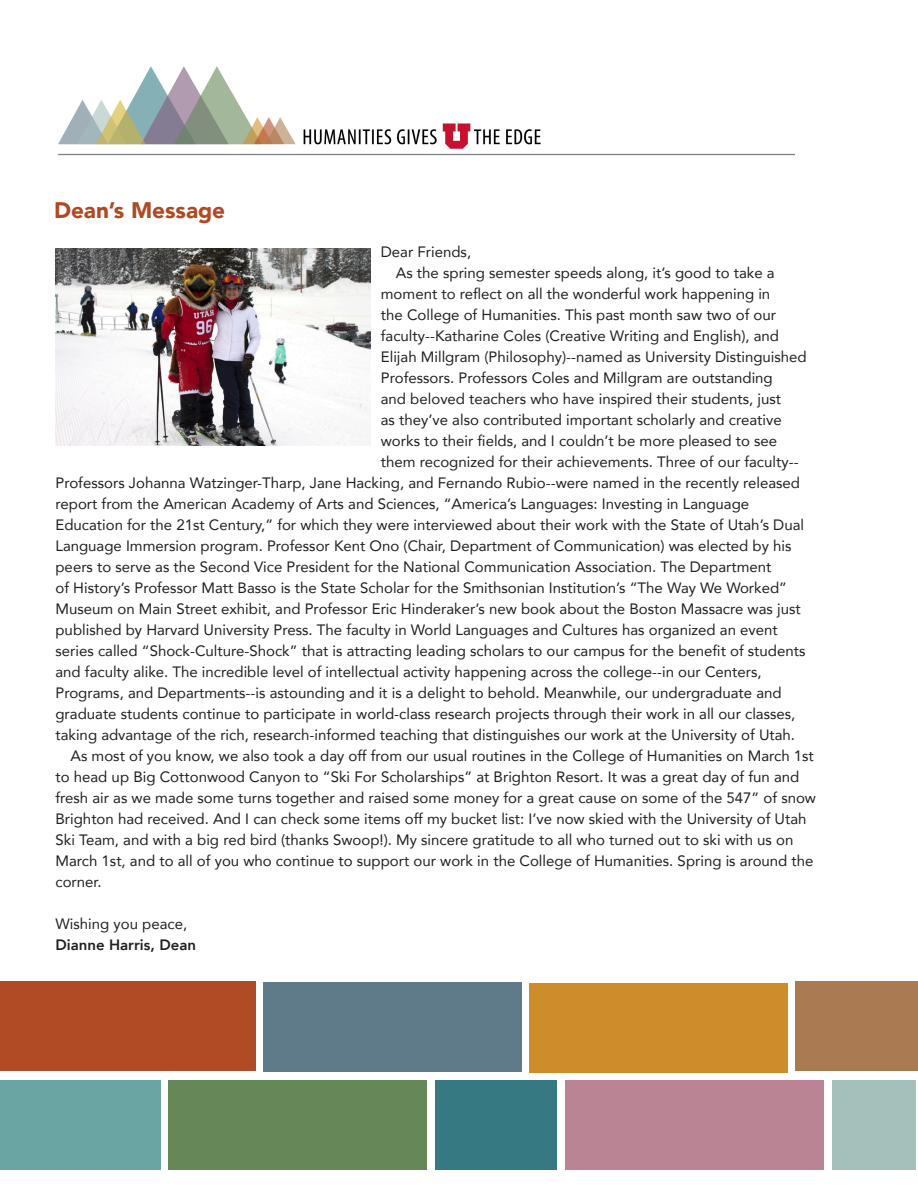
<style>
.page{position:relative;width:918px;height:1188px;background:#fff}
.page>*{position:absolute;margin:0;border:0;box-sizing:border-box;transform-origin:0 0}
.t1{font:900 22.5px "Avenir";color:#af4a25}
.t2{font:15px/21px "Avenir";color:#231f20}
.t3{font:800 15px "Avenir";color:#231f20}
</style>
<div class="page">
<img style="left:57px;top:66px;width:737px;height:90px">
<div style="left:0;top:1080px;width:160px;height:90px;background:#6aa5a4"></div>
<div style="left:436px;top:1080px;width:121px;height:90px;background:#377983"></div>
<div style="left:795px;top:981px;width:123px;height:90px;background:#aa7b53"></div>
<div style="left:832px;top:1080px;width:84px;height:90px;background:#a5bfba"></div>
<div style="left:169px;top:1080px;width:258px;height:90px;background:#668757"></div>
<div style="left:565px;top:1080px;width:258px;height:90px;background:#ba8495"></div>
<div style="left:0;top:981px;width:256px;height:90px;background:#b04b25"></div>
<div style="left:264px;top:982px;width:258px;height:90px;background:#5f7a88"></div>
<div style="left:529px;top:983px;width:258px;height:89px;background:#cd8d2a"></div>
<img style="left:56px;top:248px;width:314px;height:198px">
<p class="t1" style="left:54px;top:191px;width:173px">Dean’s Message</p>
<p class="t2" style="left:381px;top:240px;width:92px">Dear Friends,</p>
<p class="t2" style="left:396px;top:261px;width:380px">As the spring semester speeds along, it’s good to take a</p>
<p class="t2" style="left:381px;top:282px;width:391px">moment to reflect on all the wonderful work happening in</p>
<p class="t2" style="left:381px;top:303px;width:397px">the College of Humanities. This past month saw two of our</p>
<p class="t2" style="left:381px;top:324px;width:400px">faculty--Katharine Coles (Creative Writing and English), and</p>
<p class="t2" style="left:381px;top:345px;width:427px">Elijah Millgram (Philosophy)--named as University Distinguished</p>
<p class="t2" style="left:381px;top:366px;width:393px">Professors. Professors Coles and Millgram are outstanding</p>
<p class="t2" style="left:381px;top:387px;width:402px">and beloved teachers who have inspired their students, just</p>
<p class="t2" style="left:381px;top:408px;width:402px">as they’ve also contributed important scholarly and creative</p>
<p class="t2" style="left:381px;top:429px;width:398px">works to their fields, and I couldn’t be more pleased to see</p>
<p class="t2" style="left:381px;top:450px;width:419px">them recognized for their achievements. Three of our faculty--</p>
<p class="t2" style="left:56px;top:471px;width:746px">Professors Johanna Watzinger-Tharp, Jane Hacking, and Fernando Rubio--were named in the recently released</p>
<p class="t2" style="left:56px;top:492px;width:695px">report from the American Academy of Arts and Sciences, “America’s Languages: Investing in Language</p>
<p class="t2" style="left:56px;top:513px;width:750px">Education for the 21st Century,” for which they were interviewed about their work with the State of Utah’s Dual</p>
<p class="t2" style="left:56px;top:534px;width:738px">Language Immersion program. Professor Kent Ono (Chair, Department of Communication) was elected by his</p>
<p class="t2" style="left:56px;top:555px;width:718px">peers to serve as the Second Vice President for the National Communication Association. The Department</p>
<p class="t2" style="left:56px;top:576px;width:733px">of History’s Professor Matt Basso is the State Scholar for the Smithsonian Institution’s “The Way We Worked”</p>
<p class="t2" style="left:56px;top:597px;width:747px">Museum on Main Street exhibit, and Professor Eric Hinderaker’s new book about the Boston Massacre was just</p>
<p class="t2" style="left:56px;top:618px;width:724px">published by Harvard University Press. The faculty in World Languages and Cultures has organized an event</p>
<p class="t2" style="left:56px;top:639px;width:751px">series called “Shock-Culture-Shock” that is attracting leading scholars to our campus for the benefit of students</p>
<p class="t2" style="left:56px;top:660px;width:708px">and faculty alike. The incredible level of intellectual activity happening across the college--in our Centers,</p>
<p class="t2" style="left:56px;top:681px;width:728px">Programs, and Departments--is astounding and it is a delight to behold. Meanwhile, our undergraduate and</p>
<p class="t2" style="left:56px;top:702px;width:741px">graduate students continue to participate in world-class research projects through their work in all our classes,</p>
<p class="t2" style="left:56px;top:723px;width:741px">taking advantage of the rich, research-informed teaching that distinguishes our work at the University of Utah.</p>
<p class="t2" style="left:56px;top:744px;width:762px;text-indent:15px">As most of you know, we also took a day off from our usual routines in the College of Humanities on March 1st to head up Big Cottonwood Canyon to “Ski For Scholarships” at Brighton Resort. It was a great day of fun and fresh air as we made some turns together and raised some money for a great cause on some of the 547” of snow Brighton had received. And I can check some items off my bucket list: I’ve now skied with the University of Utah Ski Team, and with a big red bird (thanks Swoop!). My sincere gratitude to all who turned out to ski with us on March 1st, and to all of you who continue to support our work in the College of Humanities. Spring is around the corner.</p>
<p class="t2" style="left:56px;top:912px;width:133px">Wishing you peace,</p>
<p class="t3" style="left:56px;top:933px;width:142px">Dianne Harris, Dean</p>
</div>
